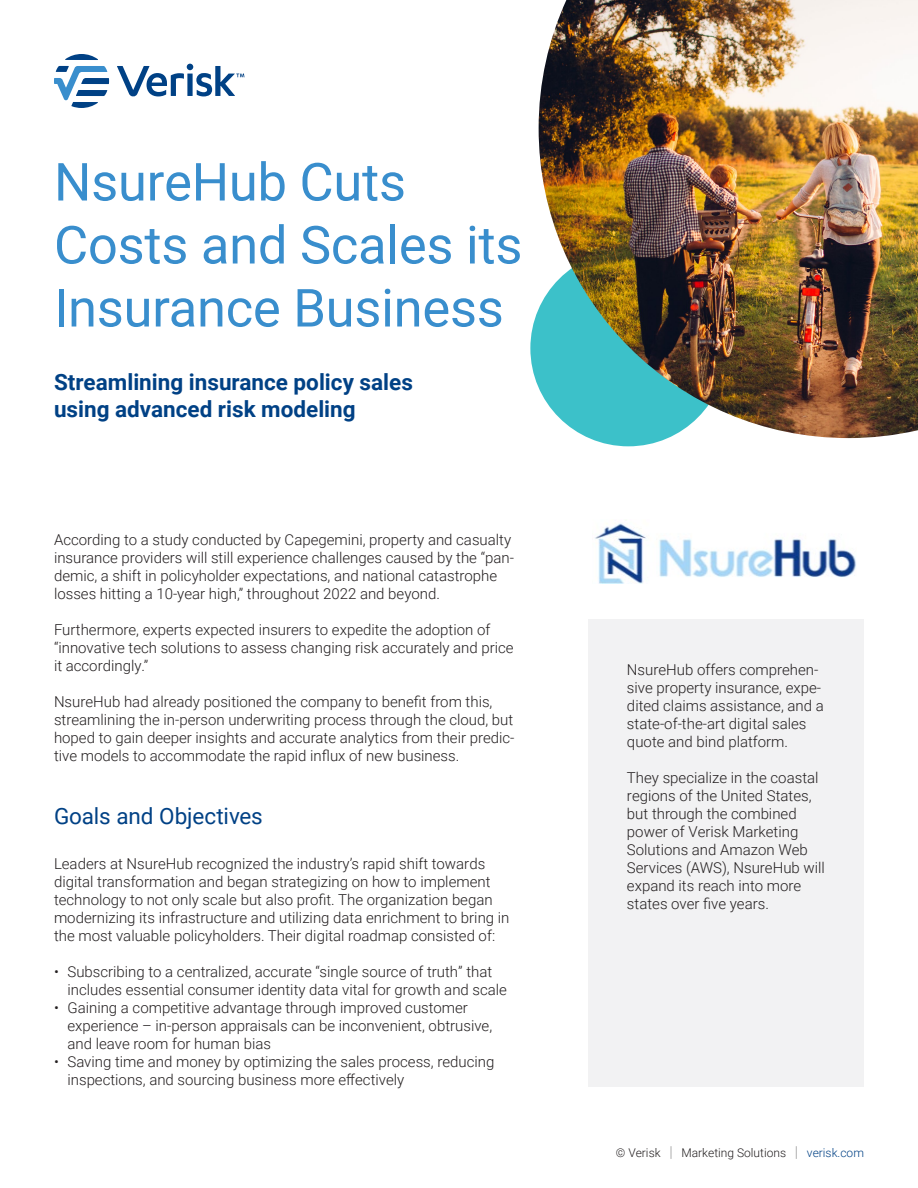
<style>
.page{position:relative;width:918px;height:1188px;background:#fff}
.page>*{position:absolute;margin:0;border:0;box-sizing:border-box;transform-origin:0 0}
.headline_35_42{font:52.5px/63px "Roboto";letter-spacing:-.005em;color:#398ecd}
.cover_subtitle_15_18{font:700 22.5px/27px "Roboto";color:#004185}
.subhead_15_18{font:22.5px "Roboto";letter-spacing:-.005em;color:#004185}
.body_copy_10_12{font:300 15px/18px "Roboto";color:#231f20}
.sidebar_body_copy_10{font:300 15px/18px "Roboto";color:#231f20}
.folio_right_alignmen{font:300 12px "Roboto";color:#231f20}
.s1{font-size:15px;color:#999}
.s2{color:#004185}
</style>
<div class="page">
<div style="left:530px;top:250px;width:196px;height:196px;background:#3cc1c9;border-radius:50%"></div>
<div style="left:588px;top:619px;width:276px;height:468px;background:#f2f2f3"></div>
<img style="left:539px;top:0;width:379px;height:438px">
<img style="left:595px;top:523px;width:261px;height:61px">
<svg style="left:54px;top:54px;width:190px;height:54px"></svg>
<p class="headline_35_42" style="left:54px;top:148px;width:470px">NsureHub Cuts<br>Costs and Scales its<br>Insurance Business</p>
<p class="cover_subtitle_15_18" style="left:54px;top:367px;width:360px">Streamlining insurance policy sales using advanced risk modeling</p>
<p class="body_copy_10_12" style="left:54px;top:530px;width:462px">According to a study conducted by Capegemini, property and casualty insurance providers will still experience challenges caused by the “pan&shy;demic, a shift in policyholder expectations, and national catastrophe losses hitting a 10-year high,” throughout 2022 and beyond.</p>
<p class="body_copy_10_12" style="left:54px;top:620px;width:461px">Furthermore, experts expected insurers to expedite the adoption of “innovative tech solutions to assess changing risk accurately and price it accordingly.”</p>
<p class="body_copy_10_12" style="left:54px;top:692px;width:462px">NsureHub had already positioned the company to benefit from this, streamlining the in-person underwriting process through the cloud, but hoped to gain deeper insights and accurate analytics from their predic&shy;tive models to accommodate the rapid influx of new business.</p>
<p class="subhead_15_18" style="left:54px;top:800px;width:210px">Goals and Objectives</p>
<p class="body_copy_10_12" style="left:54px;top:854px;width:457px">Leaders at NsureHub recognized the industry’s rapid shift towards digital transformation and began strategizing on how to implement technology to not only scale but also profit. The organization began modernizing its infrastructure and utilizing data enrichment to bring in the most valuable policyholders. Their digital roadmap consisted of:</p>
<p class="body_copy_10_12" style="left:68px;top:962px;width:441px;text-indent:-14px">• Subscribing to a centralized, accurate “single source of truth” that includes essential consumer identity data vital for growth and scale</p>
<p class="body_copy_10_12" style="left:68px;top:998px;width:426px;text-indent:-14px">• Gaining a competitive advantage through improved customer experience – in-person appraisals can be inconvenient, obtrusive, and leave room for human bias</p>
<p class="body_copy_10_12" style="left:68px;top:1052px;width:428px;text-indent:-14px">• Saving time and money by optimizing the sales process, reducing inspections, and sourcing business more effectively</p>
<p class="sidebar_body_copy_10" style="left:627px;top:660px;width:198px">NsureHub offers comprehen&shy;sive property insurance, expe&shy;dited claims assistance, and a state-of-the-art digital sales quote and bind platform.</p>
<p class="sidebar_body_copy_10" style="left:627px;top:768px;width:199px">They specialize in the coastal regions of the United States, but through the combined power of Verisk Marketing<br>Solutions and Amazon Web<br>Services (AWS), NsureHub will expand its reach into more states over five years.</p>
<p class="folio_right_alignmen" style="left:616px;top:1145px;width:250px">© Verisk <span class="s1">|</span> Marketing Solutions <span class="s1">|</span> <span class="s2">verisk.com</span></p>
</div>
